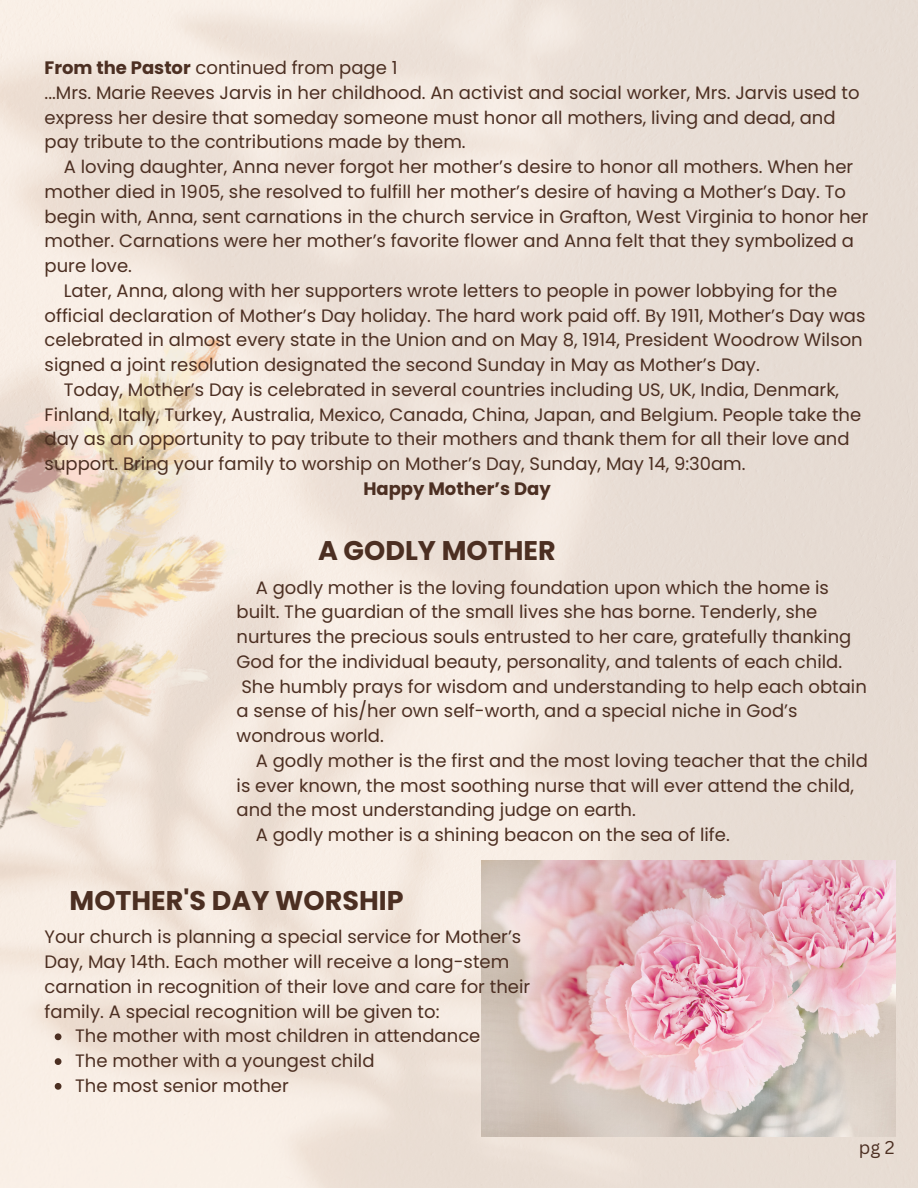
<style>
.page{position:relative;width:918px;height:1188px;background:#fff}
.page>*{position:absolute;margin:0;border:0;box-sizing:border-box;transform-origin:0 0}
.t1{font:700 27px "Poppins";color:#4c2f22}
.t2{font:18px/24.8px "Poppins";color:#4c2f22}
.t3{font:700 18px "Poppins";color:#4c2f22}
.t4{font:18px "Canva Sans";color:#4c2f22}
.s1{font-weight:700}
</style>
<div class="page">
<img style="left:0;top:289px;width:268px;height:899px">
<img style="left:481px;top:860px;width:414px;height:276px">
<svg style="left:55px;top:1033px;width:6px;height:7px"></svg>
<svg style="left:55px;top:1058px;width:6px;height:7px"></svg>
<svg style="left:55px;top:1083px;width:6px;height:7px"></svg>
<p class="t2" style="left:45px;top:55px;width:354px"><span class="s1">From the Pastor</span> continued from page 1</p>
<p class="t2" style="left:45px;top:80px;width:817px">...Mrs. Marie Reeves Jarvis in her childhood. An activist and social worker, Mrs. Jarvis used to express her desire that someday someone must honor all mothers, living and dead, and pay tribute to the contributions made by them.</p>
<p class="t2" style="left:45px;top:154px;width:825px;text-indent:19px">A loving daughter, Anna never forgot her mother’s desire to honor all mothers. When her mother died in 1905, she resolved to fulfill her mother’s desire of having a Mother’s Day. To begin with, Anna, sent carnations in the church service in Grafton, West Virginia to honor her mother. Carnations were her mother’s favorite flower and Anna felt that they symbolized a pure love.</p>
<p class="t2" style="left:45px;top:278px;width:822px;text-indent:19px">Later, Anna, along with her supporters wrote letters to people in power lobbying for the official declaration of Mother’s Day holiday. The hard work paid off. By 1911, Mother’s Day was celebrated in almost every state in the Union and on May 8, 1914, President Woodrow Wilson signed a joint resolution designated the second Sunday in May as Mother’s Day.</p>
<p class="t2" style="left:45px;top:377px;width:818px;text-indent:19px">Today, Mother’s Day is celebrated in several countries including US, UK, India, Denmark, Finland, Italy, Turkey, Australia, Mexico, Canada, China, Japan, and Belgium. People take the day as an opportunity to pay tribute to their mothers and thank them for all their love and support. Bring your family to worship on Mother’s Day, Sunday, May 14, 9:30am.</p>
<p class="t3" style="left:363px;top:476px;width:189px">Happy Mother’s Day</p>
<p class="t1" style="left:318px;top:532px;width:239px">A GODLY MOTHER</p>
<p class="t2" style="left:237px;top:575px;width:632px;text-indent:19px">A godly mother is the loving foundation upon which the home is built. The guardian of the small lives she has borne. Tenderly, she nurtures the precious souls entrusted to her care, gratefully thanking God for the individual beauty, personality, and talents of each child.<br>She humbly prays for wisdom and understanding to help each obtain a sense of his/her own self-worth, and a special niche in God’s wondrous world.</p>
<p class="t2" style="left:237px;top:748px;width:633px;text-indent:19px">A godly mother is the first and the most loving teacher that the child is ever known, the most soothing nurse that will ever attend the child, and the most understanding judge on earth.</p>
<p class="t2" style="left:256px;top:823px;width:476px">A godly mother is a shining beacon on the sea of life.</p>
<p class="t1" style="left:70px;top:881px;width:335px">MOTHER'S DAY WORSHIP</p>
<p class="t2" style="left:45px;top:925px;width:487px">Your church is planning a special service for Mother’s Day, May 14th. Each mother will receive a long-stem carnation in recognition of their love and care for their family. A special recognition will be given to:</p>
<p class="t2" style="left:75px;top:1024px;width:407px">The mother with most children in attendance</p>
<p class="t2" style="left:75px;top:1049px;width:301px">The mother with a youngest child</p>
<p class="t2" style="left:75px;top:1073px;width:215px">The most senior mother</p>
<p class="t4" style="left:859px;top:1135px;width:37px">pg 2</p>
</div>
